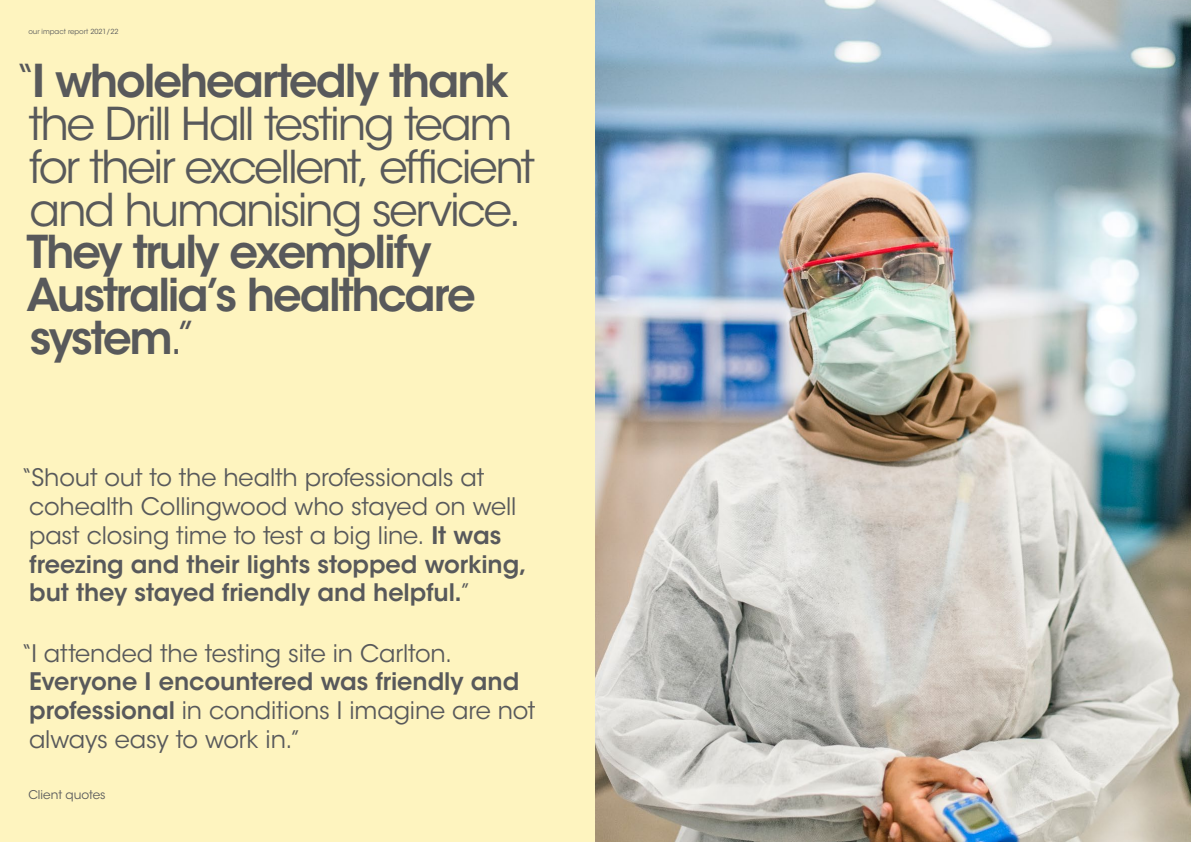
<style>
.page{position:relative;width:1191px;height:842px;background:#fff}
.page>*{position:absolute;margin:0;border:0;box-sizing:border-box;transform-origin:0 0}
.Body_Large{font:45px/42.7px "ITC Avant Garde Std";letter-spacing:-.05em;color:#58595b}
.Body_Large-2{font:24px/28.8px "ITC Avant Garde Std";letter-spacing:-.005em;color:#58595b}
.Body{font:12px "ITC Avant Garde Std";color:#58595b}
.t1{font:7px "ITC Avant Garde Std";color:#58595b}
.s1{font-weight:600}
</style>
<div class="page">
<div style="left:0;top:0;width:595px;height:842px;background:#fef4bf"></div>
<img style="left:595px;top:0;width:596px;height:842px">
<p class="t1" style="left:28px;top:27px;width:92px">our impact report 2021/22</p>
<p class="Body_Large" style="left:15px;top:60px;width:522px">“<span class="s1">I wholeheartedly thank </span>the Drill Hall testing team for their excellent, efficient and humanising service.<br><span class="s1">They truly exemplify<br>Australia’s healthcare system</span>.”</p>
<p class="Body_Large-2" style="left:29px;top:463px;width:499px;text-indent:-8px">“Shout out to the health professionals at cohealth Collingwood who stayed on well past closing time to test a big line. <span class="s1">It was freezing and their lights stopped working, but they stayed friendly and helpful.</span>”</p>
<p class="Body_Large-2" style="left:29px;top:639px;width:508px;text-indent:-8px">“I attended the testing site in Carlton.<br><span class="s1">Everyone I encountered was friendly and professional</span> in conditions I imagine are not always easy to work in.”</p>
<p class="Body" style="left:28px;top:788px;width:79px">Client quotes</p>
</div>
